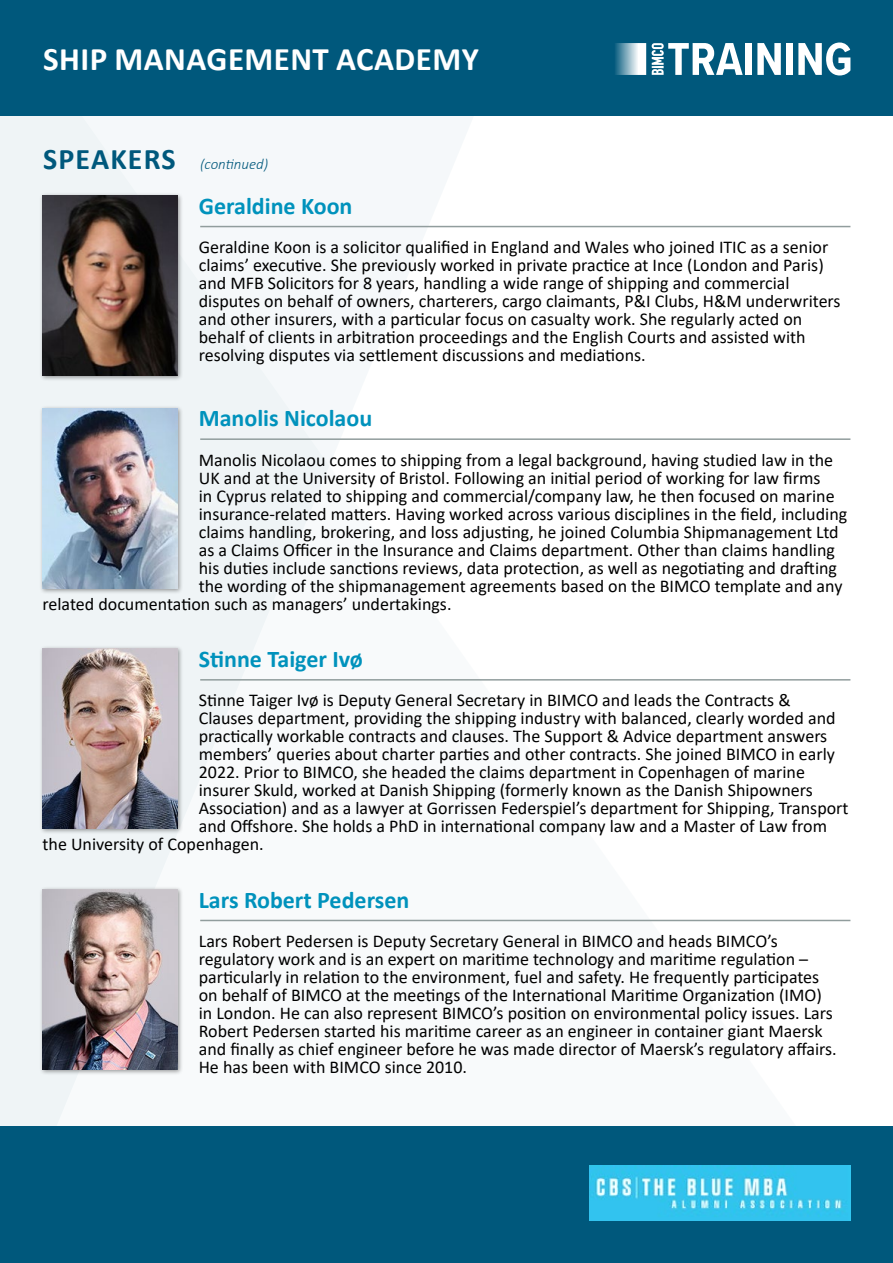
<style>
.page{position:relative;width:893px;height:1263px;background:#fff}
.page>*{position:absolute;margin:0;border:0;box-sizing:border-box;transform-origin:0 0}
.t1{font:700 33px "Calibri";letter-spacing:.015em;color:#fff}
.t2{font:700 24px "Calibri";color:#0092bc}
.t3{font:18px/18px "Calibri";color:#000}
.t4{font:italic 300 15px "Calibri";color:#00587c}
.s1{font-weight:700;font-style:normal;font-size:30px}
</style>
<div class="page">
<div style="left:0;top:115px;width:329px;height:1012px;background:#f5f8fa"></div>
<div style="left:0;top:0;width:893px;height:115px;background:#00587c"></div>
<div style="left:0;top:1127px;width:893px;height:136px;background:#00587c"></div>
<div style="left:745px;top:43px;width:7px;height:32px;background:#fff"></div>
<svg style="left:757px;top:43px;width:24px;height:32px"></svg>
<div style="left:786px;top:43px;width:7px;height:32px;background:#fff"></div>
<svg style="left:798px;top:43px;width:52px;height:32px"></svg>
<svg style="left:652px;top:43px;width:91px;height:32px"></svg>
<svg style="left:615px;top:43px;width:31px;height:32px"></svg>
<img style="left:589px;top:1165px;width:261px;height:55px">
<hr style="left:200px;top:226px;width:650px;height:1px;background:#919d9d">
<div style="left:39px;top:192px;width:145px;height:189px;background:#000;opacity:.4"></div>
<img style="left:43px;top:196px;width:135px;height:180px">
<hr style="left:200px;top:438px;width:650px;height:2px;background:#919d9d">
<div style="left:39px;top:405px;width:145px;height:189px;background:#000;opacity:.4"></div>
<img style="left:43px;top:408px;width:135px;height:180px">
<hr style="left:200px;top:679px;width:650px;height:2px;background:#919d9d">
<div style="left:39px;top:646px;width:145px;height:189px;background:#000;opacity:.4"></div>
<img style="left:43px;top:649px;width:135px;height:180px">
<hr style="left:200px;top:920px;width:650px;height:1px;background:#919d9d">
<div style="left:39px;top:886px;width:145px;height:189px;background:#000;opacity:.4"></div>
<img style="left:43px;top:889px;width:135px;height:180px">
<h1 class="t1" style="left:43px;top:36px;width:437px">SHIP MANAGEMENT ACADEMY</h1>
<p class="t4" style="left:43px;top:155px;width:227px"><span class="s1">SPEAKERS</span> (continued)</p>
<h2 class="t2" style="left:199px;top:189px;width:155px">Geraldine Koon</h2>
<p class="t3" style="left:199px;top:238px;width:643px">Geraldine Koon is a solicitor qualified in England and Wales who joined ITIC as a senior claims’ executive. She previously worked in private practice at Ince (London and Paris) and MFB Solicitors for 8 years, handling a wide range of shipping and commercial disputes on behalf of owners, charterers, cargo claimants, P&amp;I Clubs, H&amp;M underwriters and other insurers, with a particular focus on casualty work. She regularly acted on behalf of clients in arbitration proceedings and the English Courts and assisted with resolving disputes via settlement discussions and mediations.</p>
<h2 class="t2" style="left:199px;top:401px;width:175px">Manolis Nicolaou</h2>
<p class="t3" style="left:199px;top:450px;width:636px">Manolis Nicolaou comes to shipping from a legal background, having studied law in the</p>
<p class="t3" style="left:199px;top:468px;width:623px">UK and at the University of Bristol. Following an initial period of working for law firms</p>
<p class="t3" style="left:199px;top:486px;width:637px">in Cyprus related to shipping and commercial/company law, he then focused on marine</p>
<p class="t3" style="left:199px;top:504px;width:650px">insurance-related matters. Having worked across various disciplines in the field, including</p>
<p class="t3" style="left:199px;top:522px;width:641px">claims handling, brokering, and loss adjusting, he joined Columbia Shipmanagement Ltd</p>
<p class="t3" style="left:199px;top:540px;width:638px">as a Claims Officer in the Insurance and Claims department. Other than claims handling</p>
<p class="t3" style="left:199px;top:558px;width:640px">his duties include sanctions reviews, data protection, as well as negotiating and drafting</p>
<p class="t3" style="left:199px;top:576px;width:645px">the wording of the shipmanagement agreements based on the BIMCO template and any</p>
<p class="t3" style="left:43px;top:594px;width:410px">related documentation such as managers’ undertakings.</p>
<h2 class="t2" style="left:199px;top:642px;width:166px">Stinne Taiger Ivø</h2>
<p class="t3" style="left:199px;top:691px;width:593px">Stinne Taiger Ivø is Deputy General Secretary in BIMCO and leads the Contracts &amp;</p>
<p class="t3" style="left:199px;top:709px;width:638px">Clauses department, providing the shipping industry with balanced, clearly worded and</p>
<p class="t3" style="left:199px;top:727px;width:630px">practically workable contracts and clauses. The Support &amp; Advice department answers</p>
<p class="t3" style="left:199px;top:745px;width:638px">members’ queries about charter parties and other contracts. She joined BIMCO in early</p>
<p class="t3" style="left:199px;top:763px;width:608px">2022. Prior to BIMCO, she headed the claims department in Copenhagen of marine</p>
<p class="t3" style="left:199px;top:781px;width:615px">insurer Skuld, worked at Danish Shipping (formerly known as the Danish Shipowners</p>
<p class="t3" style="left:199px;top:799px;width:651px">Association) and as a lawyer at Gorrissen Federspiel’s department for Shipping, Transport</p>
<p class="t3" style="left:199px;top:817px;width:630px">and Offshore. She holds a PhD in international company law and a Master of Law from</p>
<p class="t3" style="left:43px;top:835px;width:223px">the University of Copenhagen.</p>
<h2 class="t2" style="left:199px;top:882px;width:212px">Lars Robert Pedersen</h2>
<p class="t3" style="left:199px;top:931px;width:639px">Lars Robert Pedersen is Deputy Secretary General in BIMCO and heads BIMCO’s regulatory work and is an expert on maritime technology and maritime regulation – particularly in relation to the environment, fuel and safety. He frequently participates on behalf of BIMCO at the meetings of the International Maritime Organization (IMO) in London. He can also represent BIMCO’s position on environmental policy issues. Lars Robert Pedersen started his maritime career as an engineer in container giant Maersk and finally as chief engineer before he was made director of Maersk’s regulatory affairs.<br>He has been with BIMCO since 2010.</p>
</div>
